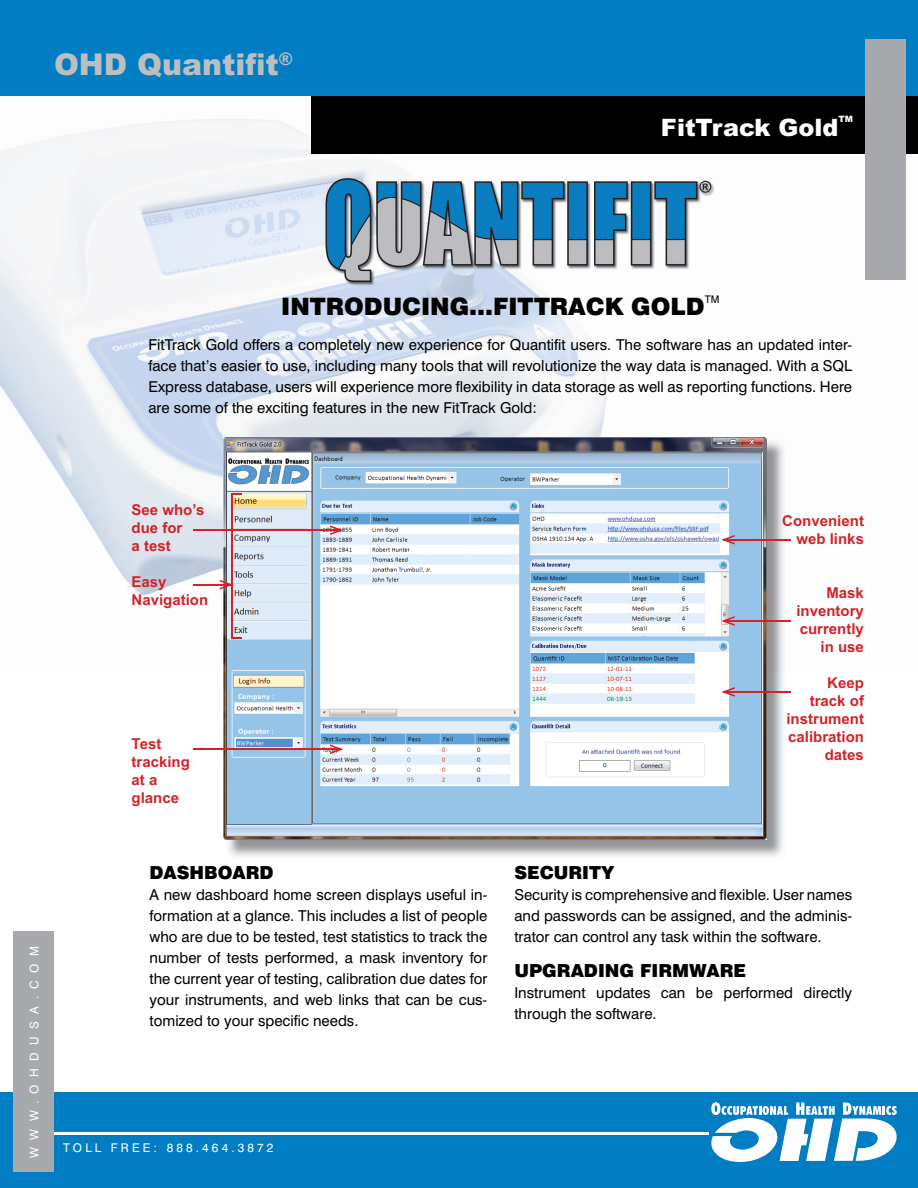
<style>
.page{position:relative;width:918px;height:1188px;background:#fff}
.page>*{position:absolute;margin:0;border:0;box-sizing:border-box;transform-origin:0 0}
.t1{font:900 30px "Arial";color:#bcbec0}
.t2{font:900 24px "Swiss 721 BT";color:#000}
.t3{font:900 24px "Arial";color:#fff}
.t4{font:900 18px "Swiss 721 BT";color:#000}
.t5{font:15px/21px "Swiss 721 BT";color:#000;text-align:justify}
.t6{font:700 15px/18px "Arial";color:#d2232a}
.t7{font:12px "Swiss 721 BT";letter-spacing:.26em;color:#fff}
.t8{font:12px "Swiss 721 BT";letter-spacing:.61em;color:#fff}
.t9{font:10.5px "Swiss 721 BT";color:#000}
.t10{font:900 8.7px "Arial";color:#fff}
</style>
<div class="page">
<img style="left:0;top:95px;width:906px;height:576px">
<div style="left:311px;top:95px;width:607px;height:59px;background:#000"></div>
<div style="left:0;top:0;width:918px;height:95px;background:#007dc3"></div>
<div style="left:0;top:1093px;width:918px;height:95px;background:#007dc3"></div>
<hr style="left:54px;top:1132px;width:655px;height:3px;background:#fff">
<svg style="left:711px;top:1102px;width:186px;height:60px"></svg>
<div style="left:865px;top:39px;width:41px;height:240px;background:#a7a9ac"></div>
<div style="left:13px;top:932px;width:41px;height:240px;background:#a7a9ac"></div>
<img style="left:228px;top:440px;width:557px;height:417px">
<img style="left:224px;top:438px;width:543px;height:402px">
<hr style="left:232px;top:493px;width:1px;height:146px;background:#d2232a">
<hr style="left:194px;top:529px;width:147px;height:2px;background:#d2232a">
<svg style="left:330px;top:525px;width:13px;height:10px"></svg>
<hr style="left:194px;top:584px;width:37px;height:1px;background:#d2232a">
<svg style="left:219px;top:580px;width:13px;height:9px"></svg>
<hr style="left:194px;top:749px;width:147px;height:1px;background:#d2232a">
<svg style="left:330px;top:745px;width:13px;height:9px"></svg>
<hr style="left:724px;top:539px;width:67px;height:2px;background:#d2232a">
<svg style="left:721px;top:535px;width:14px;height:10px"></svg>
<hr style="left:724px;top:620px;width:67px;height:2px;background:#d2232a">
<svg style="left:721px;top:616px;width:14px;height:10px"></svg>
<hr style="left:724px;top:691px;width:67px;height:2px;background:#d2232a">
<svg style="left:721px;top:687px;width:14px;height:10px"></svg>
<svg style="left:233px;top:493px;width:9px;height:2px"></svg>
<svg style="left:233px;top:637px;width:9px;height:2px"></svg>
<h1 class="t1" style="left:54px;top:48px;width:240px">OHD Quantifit<sup>®</sup></h1>
<h2 class="t3" style="left:661px;top:113px;width:179px">FitTrack Gold</h2>
<p class="t10" style="left:839px;top:114px;width:16px">TM</p>
<h2 class="t2" style="left:281px;top:298px;width:425px">INTRODUCING…FITTRACK GOLD</h2>
<p class="t9" style="left:705px;top:296px;width:16px">TM</p>
<p class="t5" style="left:148px;top:335px;width:705px">FitTrack Gold offers a completely new experience for Quantifit users. The software has an updated inter&shy;face that’s easier to use, including many tools that will revolutionize the way data is managed. With a SQL Express database, users will experience more flexibility in data storage as well as reporting functions. Here are some of the exciting features in the new FitTrack Gold:</p>
<p class="t6" style="left:132px;top:503px;width:74px">See who’s due for<br>a test</p>
<p class="t6" style="left:132px;top:575px;width:78px">Easy<br>Navigation</p>
<p class="t8" style="left:30px;top:1158px;width:213px;rotate:-90deg">WWW.OHDUSA.COM</p>
<p class="t6" style="left:132px;top:737px;width:60px">Test tracking at a glance</p>
<p class="t4" style="left:150px;top:866px;width:126px">DASHBOARD</p>
<p class="t5" style="left:150px;top:885px;width:339px">A new dashboard home screen displays useful in&shy;formation at a glance. This includes a list of people who are due to be tested, test statistics to track the number of tests performed, a mask inventory for the current year of testing, calibration due dates for your instruments, and web links that can be cus&shy;tomized to your specific needs.</p>
<p class="t7" style="left:63px;top:1143px;width:212px">TOLL FREE: 888.464.3872</p>
<p class="t6" style="left:782px;top:513px;width:83px;text-align:right">Convenient web links</p>
<p class="t6" style="left:796px;top:585px;width:69px;text-align:right">Mask inventory currently in use</p>
<p class="t6" style="left:786px;top:675px;width:79px;text-align:right">Keep<br>track of instrument calibration dates</p>
<p class="t4" style="left:514px;top:866px;width:101px">SECURITY</p>
<p class="t5" style="left:514px;top:885px;width:339px">Security is comprehensive and flexible. User names and passwords can be assigned, and the adminis&shy;trator can control any task within the software.</p>
<p class="t4" style="left:514px;top:964px;width:233px">UPGRADING FIRMWARE</p>
<p class="t5" style="left:514px;top:984px;width:339px">Instrument updates can be performed directly through the software.</p>
</div>
